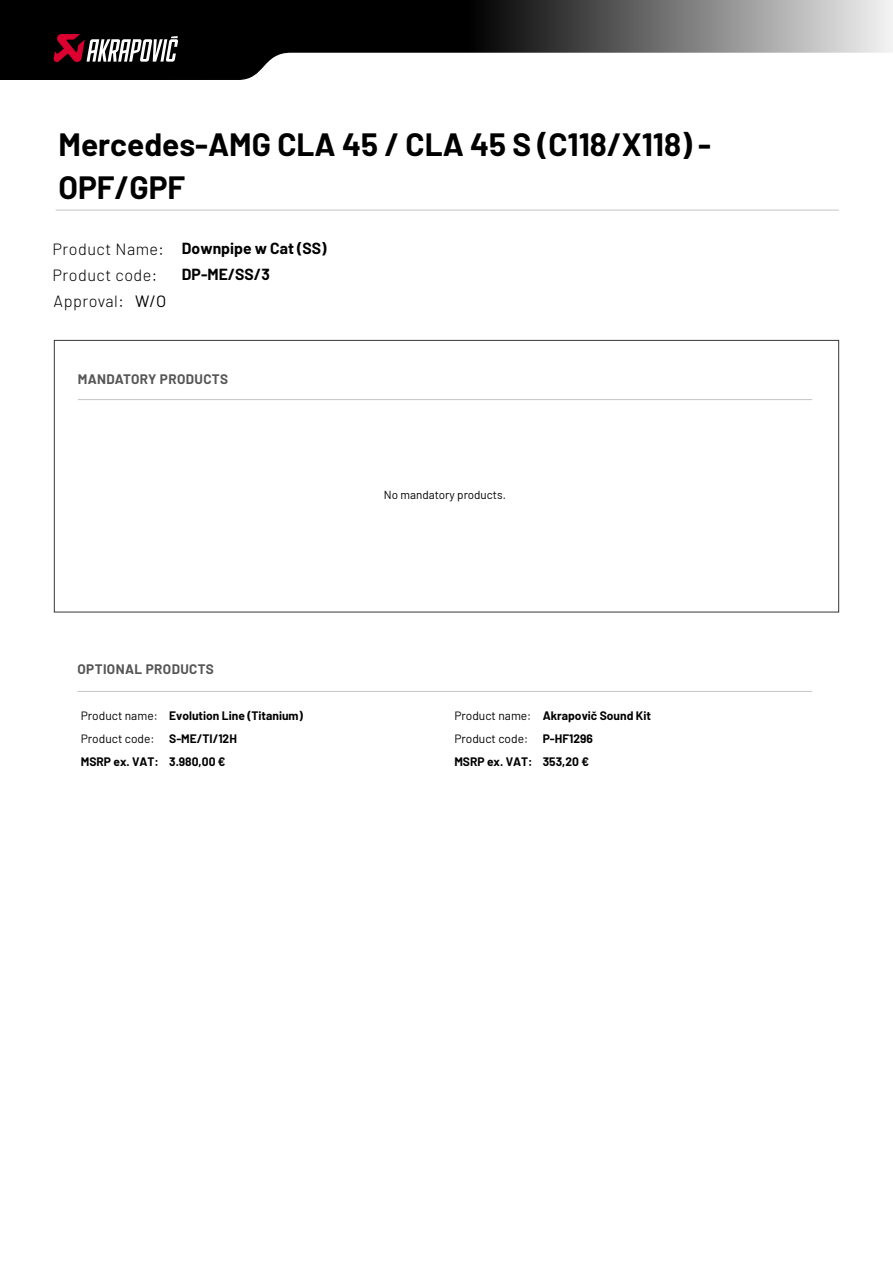
<style>
.page{position:relative;width:893px;height:1263px;background:#fff}
.page>*{position:absolute;margin:0;border:0;box-sizing:border-box;transform-origin:0 0}
.t1{font:700 31.5px/42.9px "Barlow";color:#000}
.t2{font:16.35px "Barlow";color:#000}
.t3{font:300 16.2px "Barlow";letter-spacing:.03em;color:#000}
.t4{font:700 15.75px/26.2px "Barlow";color:#000}
.t5{font:700 13.5px "Barlow";letter-spacing:.03em;color:#565656}
.t6{font:700 12px/23px "Barlow";color:#000}
.t7{font:12px/23px "Barlow";color:#000}
.t8{font:11.7px "Barlow";color:#000}
</style>
<div class="page">
<svg style="left:0;top:0;width:893px;height:80px"></svg>
<svg style="left:53px;top:34px;width:125px;height:29px"></svg>
<hr style="left:78px;top:399px;width:734px;height:1px;background:#c3c6c7">
<hr style="left:78px;top:691px;width:734px;height:1px;background:#c3c6c7">
<hr style="left:56px;top:210px;width:783px;height:1px;background:#c3c6c7">
<h1 class="t1" style="left:58px;top:122px;width:654px">Mercedes-AMG CLA 45 / CLA 45 S (C118/X118) -<br>OPF/GPF</h1>
<h3 class="t3" style="left:53px;top:237px;width:113px">Product Name:</h3>
<h3 class="t3" style="left:53px;top:263px;width:106px">Product code:</h3>
<h3 class="t3" style="left:54px;top:289px;width:72px">Approval:</h3>
<h2 class="t2" style="left:135px;top:290px;width:33px">W/O</h2>
<h3 class="t4" style="left:182px;top:234px;width:146px">Downpipe w Cat (SS)<br>DP-ME/SS/3</h3>
<p class="t5" style="left:78px;top:369px;width:152px">MANDATORY PRODUCTS</p>
<p class="t8" style="left:384px;top:487px;width:124px">No mandatory products.</p>
<p class="t5" style="left:77px;top:659px;width:138px">OPTIONAL PRODUCTS</p>
<p class="t7" style="left:81px;top:703px;width:78px">Product name:<br>Product code:</p>
<p class="t6" style="left:81px;top:749px;width:80px">MSRP ex. VAT:</p>
<p class="t6" style="left:169px;top:703px;width:135px">Evolution Line (Titanium)<br>S-ME/TI/12H<br>3.980,00 €</p>
<p class="t7" style="left:454px;top:703px;width:78px">Product name:<br>Product code:</p>
<p class="t6" style="left:454px;top:749px;width:80px">MSRP ex. VAT:</p>
<p class="t6" style="left:543px;top:703px;width:110px">Akrapovič Sound Kit<br>P-HF1296<br>353,20 €</p>
</div>
